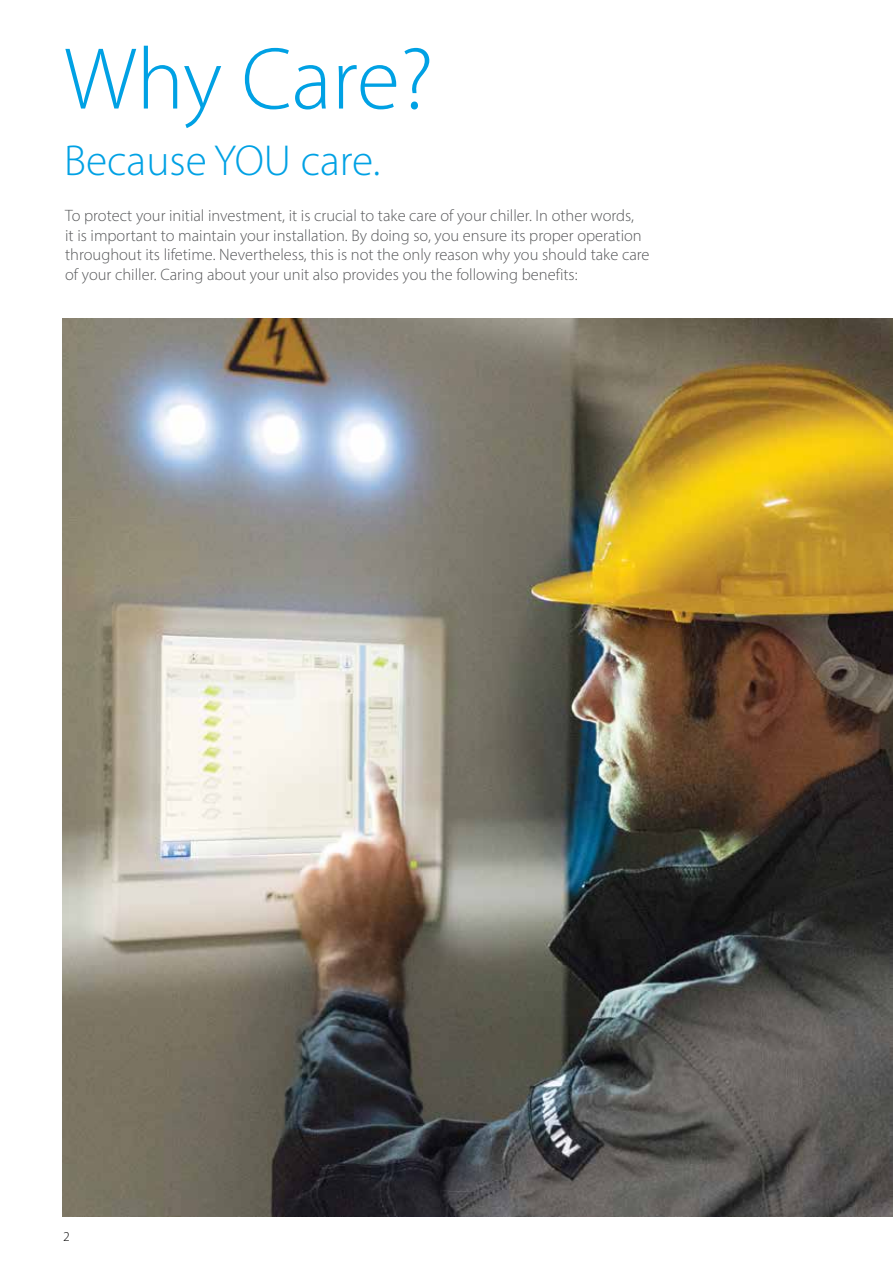
<style>
.page{position:relative;width:893px;height:1263px;background:#fff}
.page>*{position:absolute;margin:0;border:0;box-sizing:border-box;transform-origin:0 0}
.t1{font:300 88.5px "Myriad Pro";letter-spacing:-.005em;color:#00a1e4}
.t2{font:300 43.5px "Myriad Pro";color:#00a1e4}
.t3{font:300 16.5px/19.5px "Myriad Pro";color:#58595b}
.t4{font:300 13.5px "Myriad Pro";color:#000}
</style>
<div class="page">
<img style="left:62px;top:319px;width:831px;height:897px">
<h1 class="t1" style="left:64px;top:26px;width:371px">Why Care?</h1>
<h2 class="t2" style="left:64px;top:134px;width:318px">Because YOU care.</h2>
<p class="t3" style="left:65px;top:206px;width:586px">To protect your initial investment, it is crucial to take care of your chiller. In other words,<br>it is important to maintain your installation. By doing so, you ensure its proper operation throughout its lifetime. Nevertheless, this is not the only reason why you should take care of your chiller. Caring about your unit also provides you the following benefits:</p>
<p class="t4" style="left:64px;top:1229px;width:7px">2</p>
</div>
